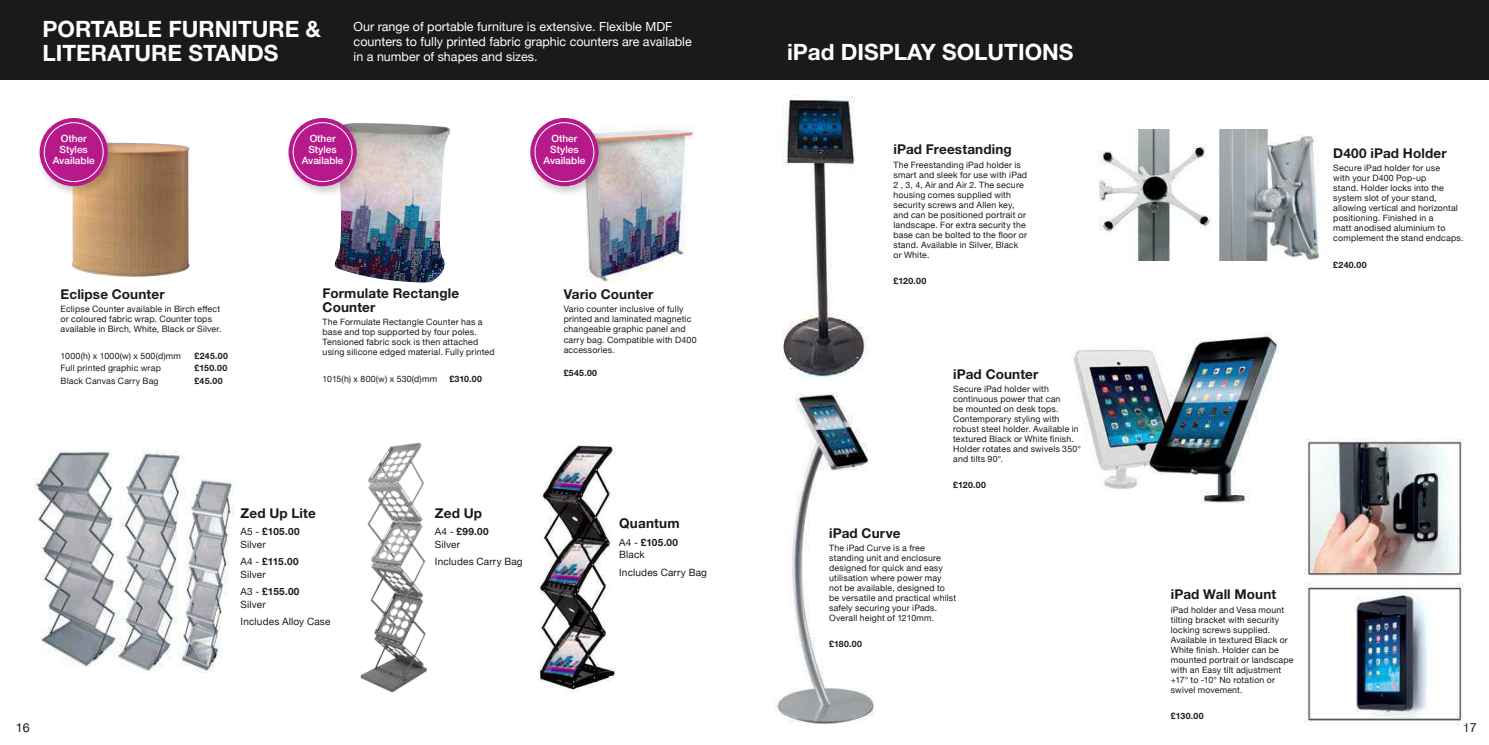
<style>
.page{position:relative;width:1489px;height:745px;background:#fff}
.page>*{position:absolute;margin:0;border:0;box-sizing:border-box;transform-origin:0 0}
.t1{font:700 22.5px/23.8px "Helvetica Neue";color:#fff}
.t2{font:700 13.5px/13.8px "Helvetica Neue";letter-spacing:.01em;color:#1a1a1a}
.t3{font:12.5px/15px "Helvetica Neue";color:#fff}
.t4{font:12.5px "Helvetica Neue";color:#1a1a1a}
.t5{font:10px/12.5px "Helvetica Neue";letter-spacing:.015em;color:#1a1a1a}
.t6{font:500 10px/11px "Helvetica Neue";color:#fff;text-align:center}
.t7{font:8.75px/10px "Helvetica Neue";letter-spacing:.02em;color:#1a1a1a}
.t8{font:700 8.75px "Helvetica Neue";letter-spacing:.04em;color:#1a1a1a}
.s1{font-weight:700}
</style>
<div class="page">
<div style="left:0;top:0;width:744px;height:80px;background:#1a1a1a"></div>
<div style="left:744px;top:0;width:744px;height:80px;background:#1a1a1a"></div>
<img style="left:360px;top:442px;width:67px;height:251px">
<img style="left:34px;top:450px;width:200px;height:222px">
<img style="left:538px;top:445px;width:78px;height:247px">
<img style="left:71px;top:143px;width:119px;height:134px">
<img style="left:586px;top:126px;width:108px;height:156px">
<img style="left:782px;top:96px;width:86px;height:281px">
<img style="left:1098px;top:129px;width:114px;height:131px">
<img style="left:1219px;top:129px;width:101px;height:131px">
<img style="left:1072px;top:332px;width:206px;height:171px">
<img style="left:773px;top:392px;width:102px;height:333px">
<img style="left:1304px;top:438px;width:159px;height:286px">
<img style="left:334px;top:123px;width:110px;height:159px">
<div style="left:35px;top:116px;width:82px;height:81px;background:#000;opacity:.2"></div>
<div style="left:40px;top:118px;width:68px;height:68px;background:#b61a8a;border-radius:50%"></div>
<div style="left:44px;top:122px;width:60px;height:60px;border:1px solid #fff;border-radius:50%"></div>
<div style="left:284px;top:116px;width:82px;height:81px;background:#000;opacity:.2"></div>
<div style="left:288px;top:118px;width:69px;height:68px;background:#b61a8a;border-radius:50%"></div>
<div style="left:293px;top:122px;width:59px;height:60px;border:1px solid #fff;border-radius:50%"></div>
<div style="left:526px;top:116px;width:82px;height:81px;background:#000;opacity:.2"></div>
<div style="left:530px;top:118px;width:68px;height:68px;background:#b61a8a;border-radius:50%"></div>
<div style="left:534px;top:122px;width:60px;height:60px;border:1px solid #fff;border-radius:50%"></div>
<h1 class="t1" style="left:43px;top:19px;width:280px">PORTABLE FURNITURE &amp;<br>LITERATURE STANDS</h1>
<h3 class="t3" style="left:353px;top:20px;width:339px">Our range of portable furniture is extensive. Flexible MDF counters to fully printed fabric graphic counters are available in a number of shapes and sizes.</h3>
<p class="t6" style="left:53px;top:134px;width:43px">Other<br>Styles<br>Available</p>
<p class="t6" style="left:302px;top:134px;width:43px">Other<br>Styles<br>Available</p>
<p class="t6" style="left:543px;top:134px;width:43px">Other<br>Styles<br>Available</p>
<h2 class="t2" style="left:61px;top:288px;width:105px">Eclipse Counter</h2>
<p class="t7" style="left:61px;top:304px;width:162px">Eclipse Counter available in Birch effect or coloured fabric wrap. Counter tops available in Birch, White, Black or Silver.</p>
<p class="t7" style="left:61px;top:351px;width:122px">1000(h) x 1000(w) x 500(d)mm</p>
<p class="t8" style="left:194px;top:352px;width:35px">£245.00</p>
<p class="t7" style="left:61px;top:363px;width:102px">Full printed graphic wrap</p>
<p class="t8" style="left:194px;top:364px;width:34px">£150.00</p>
<p class="t7" style="left:61px;top:376px;width:99px">Black Canvas Carry Bag</p>
<p class="t8" style="left:194px;top:377px;width:30px">£45.00</p>
<h2 class="t2" style="left:322px;top:287px;width:138px">Formulate Rectangle<br>Counter</h2>
<p class="t7" style="left:322px;top:317px;width:174px">The Formulate Rectangle Counter has a base and top supported by four poles.<br>Tensioned fabric sock is then attached using silicone edged material. Fully printed</p>
<p class="t7" style="left:322px;top:374px;width:116px">1015(h) x 800(w) x 530(d)mm</p>
<p class="t8" style="left:449px;top:376px;width:34px">£310.00</p>
<h2 class="t2" style="left:563px;top:288px;width:91px">Vario Counter</h2>
<p class="t7" style="left:563px;top:304px;width:134px">Vario counter inclusive of fully printed and laminated magnetic changeable graphic panel and carry bag. Compatible with D400 accessories.</p>
<p class="t8" style="left:563px;top:369px;width:35px">£545.00</p>
<h2 class="t2" style="left:241px;top:507px;width:77px">Zed Up Lite</h2>
<p class="t5" style="left:241px;top:526px;width:60px">A5 - <span class="s1">£105.00<br></span>Silver</p>
<p class="t5" style="left:241px;top:556px;width:59px">A4 - <span class="s1">£115.00<br></span>Silver</p>
<p class="t5" style="left:241px;top:586px;width:60px">A3 - <span class="s1">£155.00<br></span>Silver</p>
<p class="t5" style="left:241px;top:616px;width:91px">Includes Alloy Case</p>
<h2 class="t2" style="left:435px;top:507px;width:49px">Zed Up</h2>
<p class="t5" style="left:435px;top:526px;width:55px">A4 - <span class="s1">£99.00<br></span>Silver</p>
<p class="t5" style="left:435px;top:556px;width:89px">Includes Carry Bag</p>
<h2 class="t2" style="left:619px;top:517px;width:62px">Quantum</h2>
<p class="t5" style="left:619px;top:536px;width:60px">A4 - <span class="s1">£105.00<br></span>Black</p>
<p class="t5" style="left:619px;top:566px;width:89px">Includes Carry Bag</p>
<h1 class="t1" style="left:787px;top:42px;width:288px">iPad DISPLAY SOLUTIONS</h1>
<h2 class="t2" style="left:893px;top:144px;width:120px">iPad Freestanding</h2>
<p class="t7" style="left:893px;top:160px;width:135px">The Freestanding iPad holder is smart and sleek for use with iPad<br>2 , 3, 4, Air and Air 2. The secure housing comes supplied with security screws and Allen key, and can be positioned portrait or landscape. For extra security the base can be bolted to the floor or stand. Available in Silver, Black or White.</p>
<p class="t8" style="left:893px;top:277px;width:34px">£120.00</p>
<h2 class="t2" style="left:953px;top:368px;width:87px">iPad Counter</h2>
<p class="t7" style="left:953px;top:384px;width:129px">Secure iPad holder with continuous power that can<br>be mounted on desk tops.<br>Contemporary styling with robust steel holder. Available in textured Black or White finish.<br>Holder rotates and swivels 350° and tilts 90°.</p>
<p class="t8" style="left:953px;top:481px;width:34px">£120.00</p>
<h2 class="t2" style="left:829px;top:527px;width:73px">iPad Curve</h2>
<p class="t7" style="left:829px;top:543px;width:128px">The iPad Curve is a free standing unit and enclosure designed for quick and easy utilisation where power may not be available, designed to be versatile and practical whilst safely securing your iPads.<br>Overall height of 1210mm.</p>
<p class="t8" style="left:829px;top:640px;width:34px">£180.00</p>
<h2 class="t2" style="left:1333px;top:147px;width:115px">D400 iPad Holder</h2>
<p class="t7" style="left:1333px;top:164px;width:132px">Secure iPad holder for use<br>with your D400 Pop-up<br>stand. Holder locks into the system slot of your stand, allowing vertical and horizontal positioning. Finished in a<br>matt anodised aluminium to complement the stand endcaps.</p>
<p class="t8" style="left:1333px;top:261px;width:35px">£240.00</p>
<h2 class="t2" style="left:1170px;top:588px;width:107px">iPad Wall Mount</h2>
<p class="t7" style="left:1170px;top:605px;width:124px">iPad holder and Vesa mount tilting bracket with security locking screws supplied.<br>Available in textured Black or<br>White finish. Holder can be mounted portrait or landscape with an Easy tilt adjustment +17° to -10° No rotation or swivel movement.</p>
<p class="t8" style="left:1170px;top:712px;width:34px">£130.00</p>
<h3 class="t4" style="left:16px;top:722px;width:15px">16</h3>
<h3 class="t4" style="left:1462px;top:722px;width:15px">17</h3>
</div>
